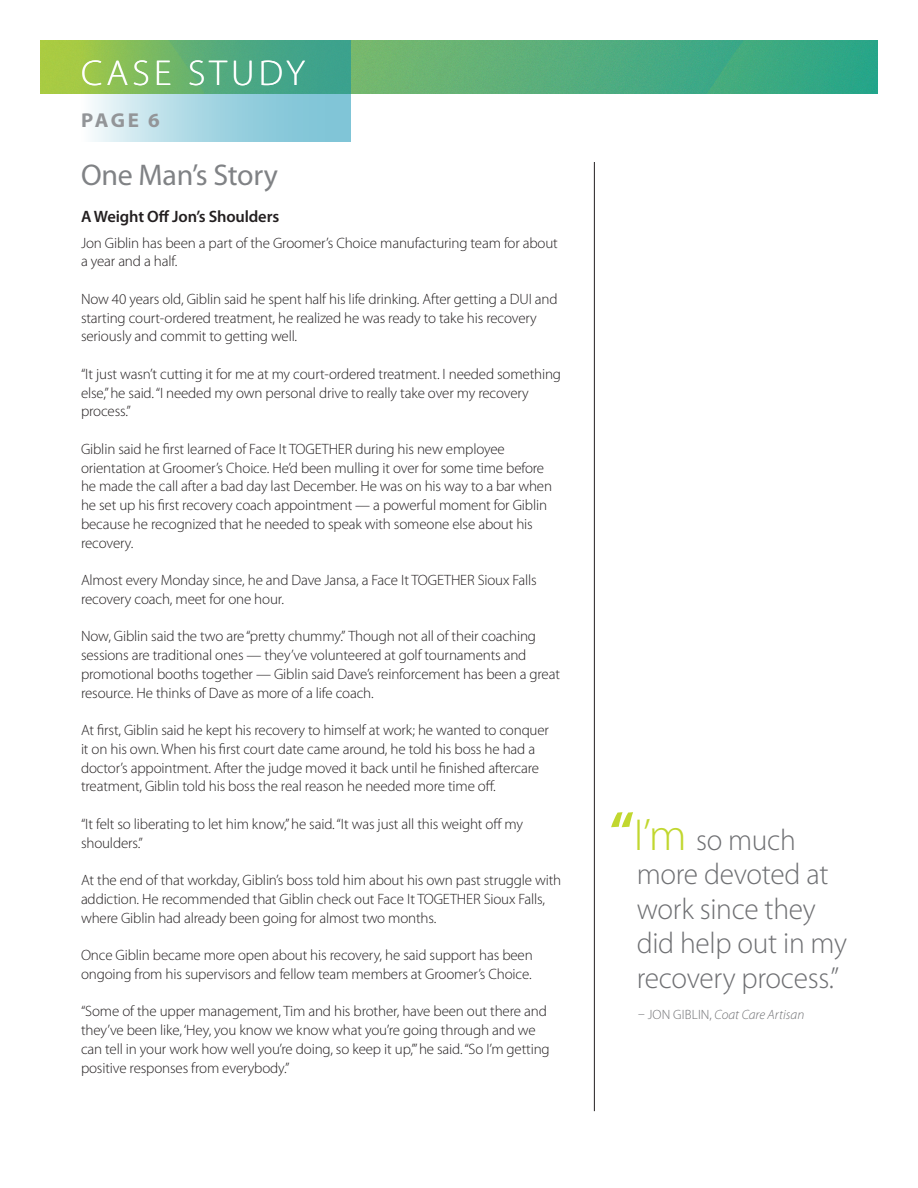
<style>
.page{position:relative;width:918px;height:1188px;background:#fff}
.page>*{position:absolute;margin:0;border:0;box-sizing:border-box;transform-origin:0 0}
.t1{font:300 36px "Myriad Pro";letter-spacing:.11em;color:#fff;scale:1.04 1}
.t2{font:300 30px/34.5px "Myriad Pro";letter-spacing:-.01em;color:#6f7073}
.t3{font:30px "Myriad Pro";letter-spacing:-.01em;color:#808285}
.t4{font:700 20.1px "Myriad Pro";color:#939598;scale:1.04 1}
.t5{font:600 16.5px "Myriad Pro";letter-spacing:-.01em;color:#231f20}
.t6{font:300 15px/18.8px "Myriad Pro";letter-spacing:-.01em;color:#231f20}
.t7{font:italic 300 13.5px "Myriad Pro";color:#6f7073}
.s1{font-weight:700;font-size:54px;color:#c1d72f}
.s2{font-size:45px;color:#c1d72f}
.s3{font-style:normal}
</style>
<div class="page">
<hr style="left:594px;top:162px;width:1px;height:949px;background:#231f20">
<img style="left:40px;top:40px;width:838px;height:53px">
<svg style="left:81px;top:40px;width:270px;height:102px;background:#84c3a8"></svg>
<h1 class="t1" style="left:81px;top:54px;width:217px">CASE STUDY</h1>
<h3 class="t4" style="left:81px;top:108px;width:77px">page 6</h3>
<h2 class="t3" style="left:81px;top:156px;width:198px">One Man’s Story</h2>
<p class="t5" style="left:81px;top:206px;width:200px">A Weight Off Jon’s Shoulders</p>
<p class="t6" style="left:81px;top:233px;width:478px">Jon Giblin has been a part of the Groomer’s Choice manufacturing team for about a year and a half.</p>
<p class="t6" style="left:81px;top:290px;width:478px">Now 40 years old, Giblin said he spent half his life drinking. After getting a DUI and starting court-ordered treatment, he realized he was ready to take his recovery seriously and commit to getting well.</p>
<p class="t6" style="left:81px;top:365px;width:482px">“It just wasn’t cutting it for me at my court-ordered treatment. I needed something else,” he said. “I needed my own personal drive to really take over my recovery process.”</p>
<p class="t6" style="left:81px;top:440px;width:473px">Giblin said he first learned of Face It TOGETHER during his new employee orientation at Groomer’s Choice. He’d been mulling it over for some time before he made the call after a bad day last December. He was on his way to a bar when he set up his first recovery coach appointment — a powerful moment for Giblin because he recognized that he needed to speak with someone else about his recovery.</p>
<p class="t6" style="left:81px;top:571px;width:457px">Almost every Monday since, he and Dave Jansa, a Face It TOGETHER Sioux Falls recovery coach, meet for one hour.</p>
<p class="t6" style="left:81px;top:627px;width:480px">Now, Giblin said the two are “pretty chummy.” Though not all of their coaching sessions are traditional ones — they’ve volunteered at golf tournaments and promotional booths together — Giblin said Dave’s reinforcement has been a great resource. He thinks of Dave as more of a life coach.</p>
<p class="t6" style="left:81px;top:721px;width:470px">At first, Giblin said he kept his recovery to himself at work; he wanted to conquer it on his own. When his first court date came around, he told his boss he had a doctor’s appointment. After the judge moved it back until he finished aftercare treatment, Giblin told his boss the real reason he needed more time off.</p>
<p class="t6" style="left:81px;top:815px;width:444px">“It felt so liberating to let him know,” he said. “It was just all this weight off my shoulders.”</p>
<p class="t6" style="left:81px;top:871px;width:482px">At the end of that workday, Giblin’s boss told him about his own past struggle with addiction. He recommended that Giblin check out Face It TOGETHER Sioux Falls, where Giblin had already been going for almost two months.</p>
<p class="t6" style="left:81px;top:946px;width:453px">Once Giblin became more open about his recovery, he said support has been ongoing from his supervisors and fellow team members at Groomer’s Choice.</p>
<p class="t6" style="left:81px;top:1002px;width:470px">“Some of the upper management, Tim and his brother, have been out there and they’ve been like, ‘Hey, you know we know what you’re going through and we can tell in your work how well you’re doing, so keep it up,’” he said. “So I’m getting positive responses from everybody.”</p>
<h2 class="t2" style="left:637px;top:823px;width:212px;text-indent:-27px"><span class="s1">“</span><span class="s2">I’m</span> so much more devoted at work since they did help out in my recovery process.”</h2>
<p class="t7" style="left:638px;top:1007px;width:168px"><span class="s3">– Jon Gib lin ,</span> Coat Care Artisan</p>
</div>
